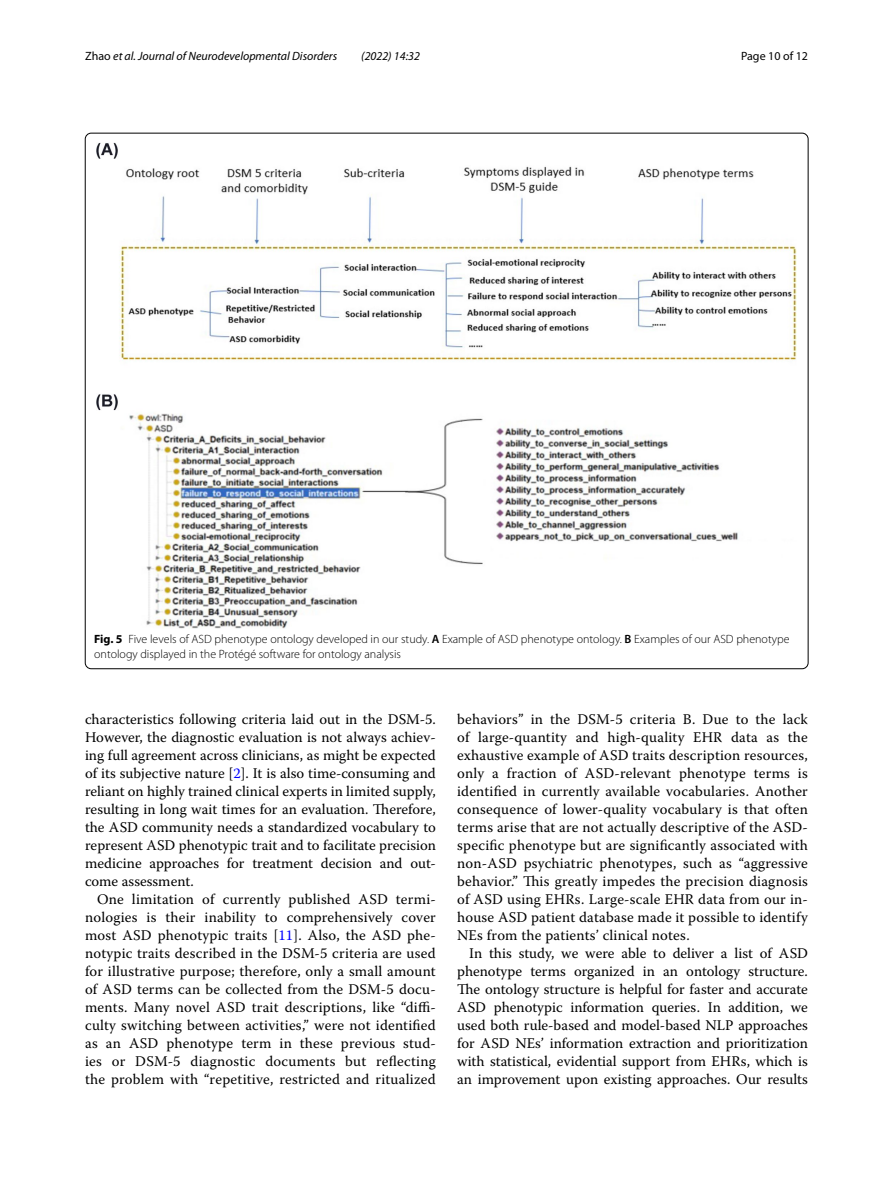
<style>
.page{position:relative;width:893px;height:1187px;background:#fff}
.page>*{position:absolute;margin:0;border:0;box-sizing:border-box;transform-origin:0 0}
.t1{font:14.7px/18px "Warnock Pro";letter-spacing:.01em;color:#000;text-align:justify}
.t2{font:300 12px/15px "Myriad Pro";color:#000}
.t3{font:italic 12px "Myriad Pro";color:#000}
.t4{font:12px "Myriad Pro";color:#000}
.s1{font-style:normal}
.s2{font-weight:700}
.s3{font-weight:600}
.s4{color:#00f}
</style>
<div class="page">
<img style="left:96px;top:142px;width:701px;height:486px">
<p class="t3" style="left:85px;top:48px;width:254px"><span class="s1">Zhao</span> et al. Journal of Neurodevelopmental Disorders</p>
<p class="t3" style="left:361px;top:48px;width:60px">(2022) 14:32</p>
<p class="t4" style="left:741px;top:49px;width:68px">Page 10 of 12</p>
<p class="t2" style="left:94px;top:632px;width:697px"><span class="s2">Fig. 5</span> Five levels of ASD phenotype ontology developed in our study. <span class="s3">A</span> Example of ASD phenotype ontology. <span class="s3">B</span> Examples of our ASD phenotype ontology displayed in the Protégé software for ontology analysis</p>
<p class="t1" style="left:85px;top:710px;width:352px">characteristics following criteria laid out in the DSM-5.<br>However, the diagnostic evaluation is not always achiev&shy;ing full agreement across clinicians, as might be expected of its subjective nature [<span class="s4">2</span>]. It is also time-consuming and reliant on highly trained clinical experts in limited supply, resulting in long wait times for an evaluation. Therefore, the ASD community needs a standardized vocabulary to represent ASD phenotypic trait and to facilitate precision medicine approaches for treatment decision and out&shy;come assessment.</p>
<p class="t1" style="left:85px;top:890px;width:352px;text-indent:12px">One limitation of currently published ASD termi&shy;nologies is their inability to comprehensively cover most ASD phenotypic traits [<span class="s4">11</span>]. Also, the ASD phe&shy;notypic traits described in the DSM-5 criteria are used for illustrative purpose; therefore, only a small amount of ASD terms can be collected from the DSM-5 docu&shy;ments. Many novel ASD trait descriptions, like “diffi&shy;culty switching between activities,” were not identified as an ASD phenotype term in these previous stud&shy;ies or DSM-5 diagnostic documents but reflecting the problem with “repetitive, restricted and ritualized</p>
<p class="t1" style="left:457px;top:710px;width:352px">behaviors” in the DSM-5 criteria B. Due to the lack of large-quantity and high-quality EHR data as the exhaustive example of ASD traits description resources, only a fraction of ASD-relevant phenotype terms is identified in currently available vocabularies. Another consequence of lower-quality vocabulary is that often terms arise that are not actually descriptive of the ASD&shy;specific phenotype but are significantly associated with non-ASD psychiatric phenotypes, such as “aggressive behavior.” This greatly impedes the precision diagnosis of ASD using EHRs. Large-scale EHR data from our in&shy;house ASD patient database made it possible to identify NEs from the patients’ clinical notes.</p>
<p class="t1" style="left:457px;top:944px;width:352px;text-indent:12px">In this study, we were able to deliver a list of ASD phenotype terms organized in an ontology structure.<br>The ontology structure is helpful for faster and accurate ASD phenotypic information queries. In addition, we used both rule-based and model-based NLP approaches for ASD NEs’ information extraction and prioritization with statistical, evidential support from EHRs, which is an improvement upon existing approaches. Our results</p>
</div>
